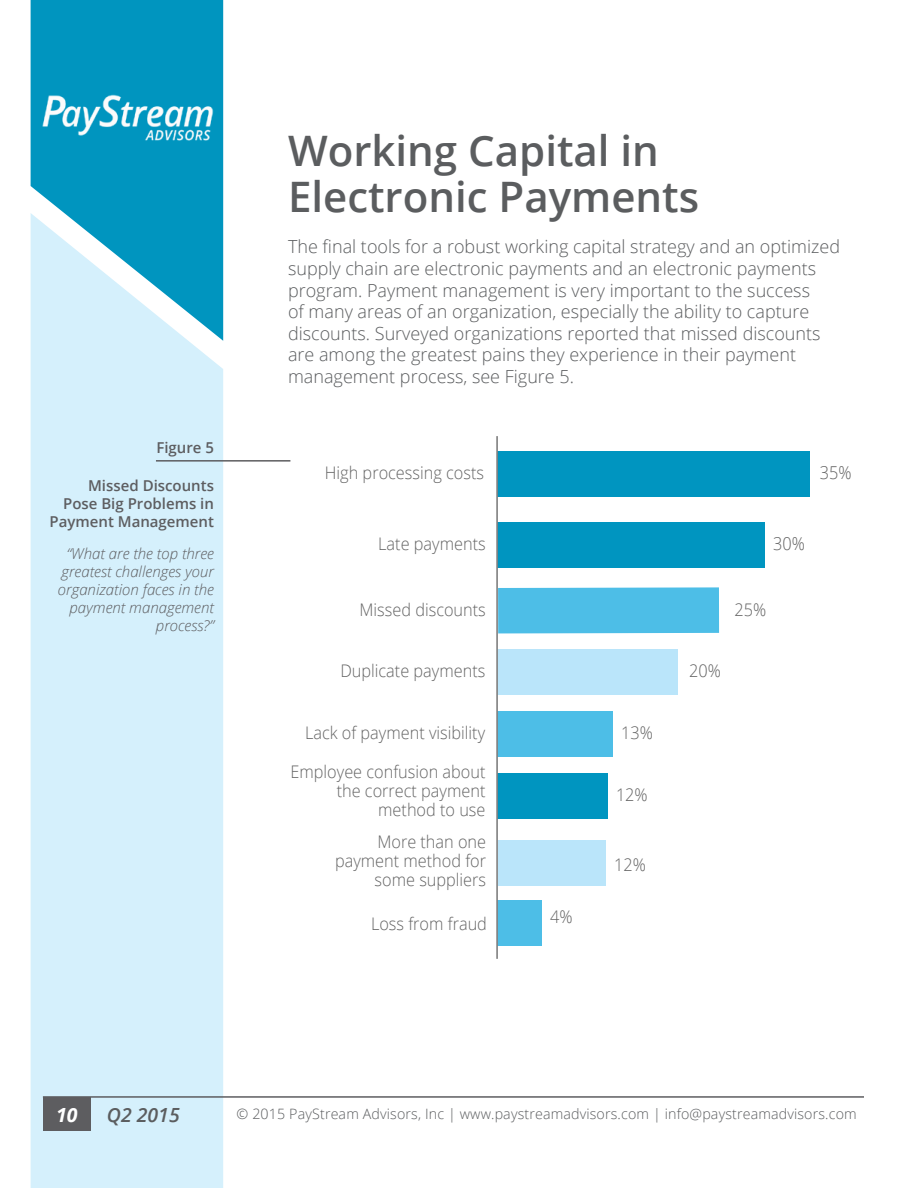
<style>
.page{position:relative;width:918px;height:1188px;background:#fff}
.page>*{position:absolute;margin:0;border:0;box-sizing:border-box;transform-origin:0 0}
.t1{font:600 42px/46.5px "Open Sans";color:#5b5d5f}
.t2{font:italic 600 19.5px "Open Sans";color:#5b5d5f}
.t3{font:italic 700 19.5px "Open Sans";color:#fff}
.t4{font:300 18px/21.6px "Open Sans";color:#5b5d5f}
.t5{font:300 17.7px "Open Sans";color:#636363;scale:.92 1}
.t6{font:300 17.4px/19px "Open Sans";color:#636363;text-align:right;scale:.94 1}
.t7{font:italic 300 15px/18px "Open Sans";color:#5d5d60;text-align:right}
.t8{font:600 15px/18px "Open Sans";color:#5d5d60;text-align:right}
.t9{font:300 14.25px "Open Sans";letter-spacing:.01em;color:#5b5d5f}
</style>
<div class="page">
<div style="left:31px;top:341px;width:192px;height:847px;background:#d5f0fc"></div>
<svg style="left:31px;top:0;width:192px;height:341px;background:#3caecf"></svg>
<hr style="left:43px;top:1096px;width:821px;height:2px;background:#5d5d60">
<div style="left:43px;top:1098px;width:48px;height:33px;background:#5d5d60"></div>
<img style="left:38px;top:88px;width:179px;height:55px">
<hr style="left:156px;top:460px;width:134px;height:2px;background:#5d5d60">
<div style="left:497px;top:522px;width:267px;height:45px;background:#0095c0"></div>
<div style="left:497px;top:452px;width:313px;height:45px;background:#0095c0"></div>
<div style="left:498px;top:587px;width:221px;height:46px;background:#4dbee7"></div>
<div style="left:498px;top:649px;width:180px;height:46px;background:#bae5fa"></div>
<div style="left:497px;top:773px;width:111px;height:45px;background:#0095c0"></div>
<div style="left:497px;top:711px;width:116px;height:46px;background:#4dbee7"></div>
<div style="left:498px;top:840px;width:108px;height:46px;background:#bae5fa"></div>
<div style="left:497px;top:900px;width:45px;height:46px;background:#4dbee7"></div>
<hr style="left:496px;top:436px;width:2px;height:523px;background:#818181">
<p class="t8" style="left:156px;top:438px;width:59px">Figure 5</p>
<p class="t8" style="left:50px;top:477px;width:166px">Missed Discounts<br>Pose Big Problems in<br>Payment Management</p>
<p class="t7" style="left:58px;top:544px;width:158px">“What are the top three greatest challenges your organization faces in the payment management process?”</p>
<h1 class="t1" style="left:288px;top:126px;width:413px">Working Capital in<br>Electronic Payments</h1>
<p class="t4" style="left:288px;top:236px;width:554px">The final tools for a robust working capital strategy and an optimized supply chain are electronic payments and an electronic payments program. Payment management is very important to the success<br>of many areas of an organization, especially the ability to capture discounts. Surveyed organizations reported that missed discounts are among the greatest pains they experience in their payment management process, see Figure 5.</p>
<p class="t6" style="left:325px;top:463px;width:171px">High processing costs</p>
<p class="t5" style="left:820px;top:461px;width:36px">35%</p>
<p class="t6" style="left:378px;top:533px;width:116px">Late payments</p>
<p class="t5" style="left:773px;top:531px;width:36px">30%</p>
<p class="t6" style="left:360px;top:599px;width:136px">Missed discounts</p>
<p class="t6" style="left:735px;top:599px;width:35px">25%</p>
<p class="t6" style="left:340px;top:661px;width:156px">Duplicate payments</p>
<p class="t6" style="left:689px;top:661px;width:35px">20%</p>
<p class="t6" style="left:305px;top:723px;width:193px">Lack of payment visibility</p>
<p class="t6" style="left:621px;top:723px;width:35px">13%</p>
<p class="t6" style="left:291px;top:762px;width:209px">Employee confusion about the correct payment method to use</p>
<p class="t6" style="left:335px;top:832px;width:162px">More than one payment method for some suppliers</p>
<p class="t6" style="left:371px;top:913px;width:125px">Loss from fraud</p>
<p class="t6" style="left:550px;top:906px;width:25px">4%</p>
<p class="t6" style="left:616px;top:785px;width:35px">12%</p>
<p class="t6" style="left:614px;top:855px;width:35px">12%</p>
<p class="t3" style="left:56px;top:1101px;width:23px">10</p>
<p class="t2" style="left:107px;top:1101px;width:74px">Q2 2015</p>
<p class="t9" style="left:237px;top:1104px;width:622px">© 2015 PayStream Advisors, Inc | www.paystreamadvisors.com | info@paystreamadvisors.com</p>
</div>
